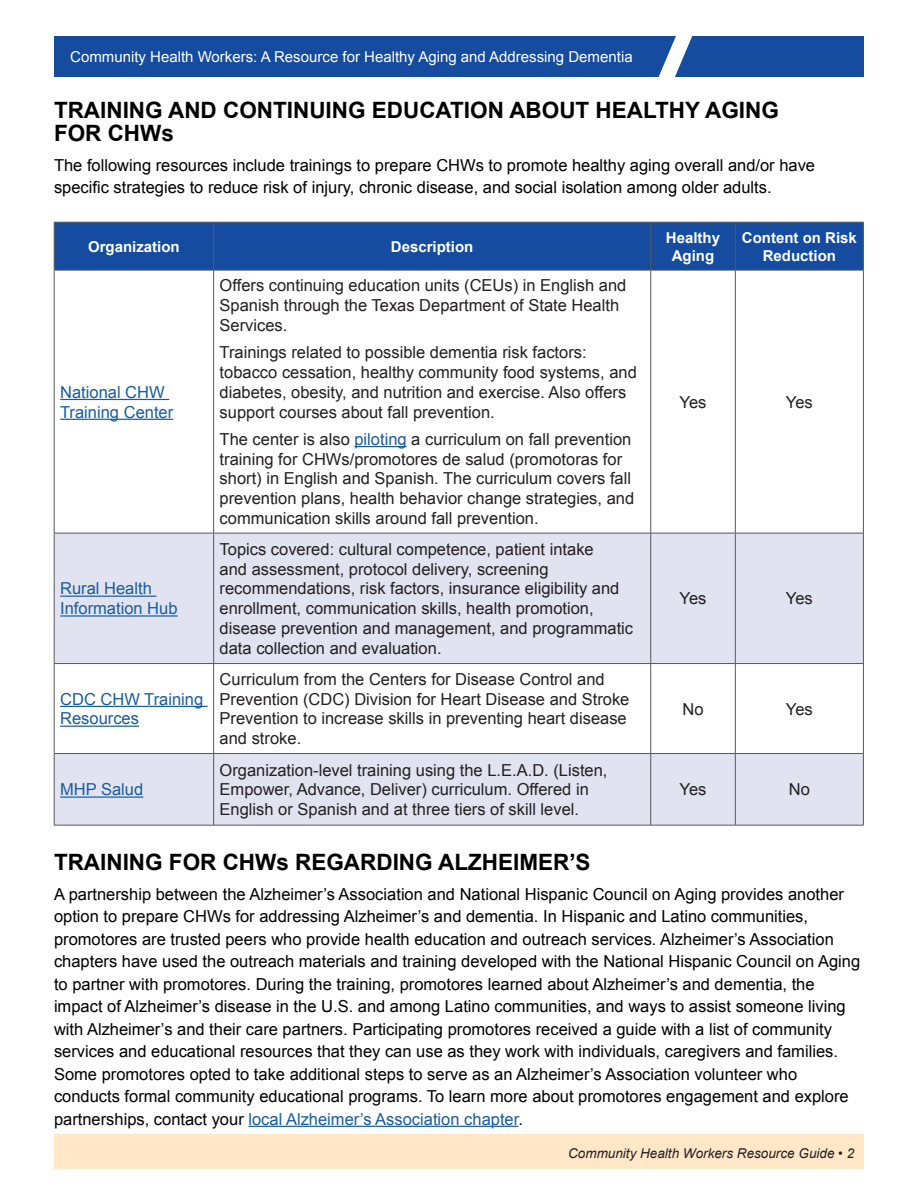
<style>
.page{position:relative;width:918px;height:1188px;background:#fff}
.page>*{position:absolute;margin:0;border:0;box-sizing:border-box;transform-origin:0 0}
.t1{font:700 22.5px/22.5px "Arial";color:#000}
.t2{font:16.5px/22.5px "Arial";color:#000}
.t3{font:16.5px/19.8px "Arial";color:#231f20}
.t4{font:16.5px/19.8px "Arial";color:#175d9e}
.t5{font:15px "Arial";color:#fff}
.t6{font:700 15px/18px "Arial";color:#fff;text-align:center}
.t7{font:italic 13.5px "Arial";color:#231f20}
.s1{color:#175d9e}
</style>
<div class="page">
<div style="left:54px;top:36px;width:810px;height:40px;background:#154ca0"></div>
<svg style="left:639px;top:36px;width:71px;height:41px"></svg>
<div style="left:55px;top:223px;width:808px;height:47px;background:#154ca0"></div>
<svg style="left:55px;top:534px;width:808px;height:291px;fill:#e1e3f1"></svg>
<hr style="left:54px;top:222px;width:160px;height:1px;background:#57585a">
<hr style="left:54px;top:222px;width:1px;height:48px;background:#57585a">
<hr style="left:214px;top:222px;width:437px;height:1px;background:#57585a">
<hr style="left:213px;top:222px;width:1px;height:48px;background:#57585a">
<hr style="left:651px;top:222px;width:84px;height:1px;background:#57585a">
<hr style="left:650px;top:222px;width:1px;height:48px;background:#57585a">
<hr style="left:735px;top:222px;width:129px;height:1px;background:#57585a">
<hr style="left:735px;top:222px;width:1px;height:48px;background:#57585a">
<hr style="left:863px;top:222px;width:1px;height:48px;background:#57585a">
<hr style="left:54px;top:270px;width:160px;height:1px;background:#57585a">
<hr style="left:54px;top:270px;width:1px;height:263px;background:#57585a">
<hr style="left:214px;top:270px;width:437px;height:1px;background:#57585a">
<hr style="left:213px;top:270px;width:1px;height:263px;background:#57585a">
<hr style="left:651px;top:270px;width:84px;height:1px;background:#57585a">
<hr style="left:650px;top:270px;width:1px;height:263px;background:#57585a">
<hr style="left:735px;top:270px;width:129px;height:1px;background:#57585a">
<hr style="left:735px;top:270px;width:1px;height:263px;background:#57585a">
<hr style="left:863px;top:270px;width:1px;height:263px;background:#57585a">
<hr style="left:54px;top:533px;width:160px;height:1px;background:#57585a">
<hr style="left:54px;top:533px;width:1px;height:130px;background:#57585a">
<hr style="left:214px;top:533px;width:437px;height:1px;background:#57585a">
<hr style="left:213px;top:533px;width:1px;height:130px;background:#57585a">
<hr style="left:651px;top:533px;width:84px;height:1px;background:#57585a">
<hr style="left:650px;top:533px;width:1px;height:130px;background:#57585a">
<hr style="left:735px;top:533px;width:129px;height:1px;background:#57585a">
<hr style="left:735px;top:533px;width:1px;height:130px;background:#57585a">
<hr style="left:863px;top:533px;width:1px;height:130px;background:#57585a">
<hr style="left:54px;top:663px;width:160px;height:1px;background:#57585a">
<hr style="left:54px;top:664px;width:1px;height:89px;background:#57585a">
<hr style="left:214px;top:663px;width:437px;height:1px;background:#57585a">
<hr style="left:213px;top:664px;width:1px;height:89px;background:#57585a">
<hr style="left:651px;top:663px;width:84px;height:1px;background:#57585a">
<hr style="left:650px;top:664px;width:1px;height:89px;background:#57585a">
<hr style="left:735px;top:663px;width:129px;height:1px;background:#57585a">
<hr style="left:735px;top:664px;width:1px;height:89px;background:#57585a">
<hr style="left:863px;top:664px;width:1px;height:89px;background:#57585a">
<hr style="left:54px;top:753px;width:160px;height:1px;background:#57585a">
<hr style="left:54px;top:754px;width:1px;height:71px;background:#57585a">
<hr style="left:214px;top:753px;width:437px;height:1px;background:#57585a">
<hr style="left:213px;top:754px;width:1px;height:71px;background:#57585a">
<hr style="left:651px;top:753px;width:84px;height:1px;background:#57585a">
<hr style="left:650px;top:754px;width:1px;height:71px;background:#57585a">
<hr style="left:735px;top:753px;width:129px;height:1px;background:#57585a">
<hr style="left:735px;top:754px;width:1px;height:71px;background:#57585a">
<hr style="left:863px;top:754px;width:1px;height:71px;background:#57585a">
<hr style="left:54px;top:825px;width:160px;height:1px;background:#57585a">
<hr style="left:214px;top:825px;width:437px;height:1px;background:#57585a">
<hr style="left:651px;top:825px;width:84px;height:1px;background:#57585a">
<hr style="left:735px;top:825px;width:129px;height:1px;background:#57585a">
<hr style="left:60px;top:399px;width:109px;height:1px;background:#175d9e">
<hr style="left:60px;top:419px;width:113px;height:1px;background:#175d9e">
<hr style="left:354px;top:446px;width:53px;height:1px;background:#175d9e">
<hr style="left:60px;top:596px;width:96px;height:1px;background:#175d9e">
<hr style="left:60px;top:615px;width:118px;height:2px;background:#175d9e">
<hr style="left:60px;top:706px;width:148px;height:1px;background:#175d9e">
<hr style="left:60px;top:726px;width:79px;height:1px;background:#175d9e">
<hr style="left:60px;top:796px;width:83px;height:2px;background:#175d9e">
<hr style="left:248px;top:1126px;width:270px;height:1px;background:#175d9e">
<div style="left:54px;top:1135px;width:810px;height:34px;background:#ffe7c7"></div>
<p class="t5" style="left:70px;top:47px;width:564px">Community Health Workers: A Resource for Healthy Aging and Addressing Dementia</p>
<p class="t1" style="left:54px;top:100px;width:726px">TRAINING AND CONTINUING EDUCATION ABOUT HEALTHY AGING<br>FOR CHWs</p>
<p class="t2" style="left:54px;top:154px;width:763px">The following resources include trainings to prepare CHWs to promote healthy aging overall and/or have specific strategies to reduce risk of injury, chronic disease, and social isolation among older adults.</p>
<p class="t6" style="left:88px;top:238px;width:93px">Organization</p>
<p class="t6" style="left:391px;top:238px;width:84px">Description</p>
<p class="t4" style="left:60px;top:382px;width:115px">National CHW<br>Training Center</p>
<p class="t4" style="left:60px;top:579px;width:119px">Rural Health<br>Information Hub</p>
<p class="t4" style="left:60px;top:689px;width:145px">CDC CHW Training<br>Resources</p>
<p class="t4" style="left:60px;top:780px;width:85px">MHP Salud</p>
<p class="t3" style="left:220px;top:276px;width:408px">Offers continuing education units (CEUs) in English and<br>Spanish through the Texas Department of State Health<br>Services.</p>
<p class="t3" style="left:220px;top:343px;width:419px">Trainings related to possible dementia risk factors: tobacco cessation, healthy community food systems, and diabetes, obesity, and nutrition and exercise. Also offers support courses about fall prevention.</p>
<p class="t3" style="left:220px;top:429px;width:416px">The center is also <span class="s1">piloting</span> a curriculum on fall prevention training for CHWs/promotores de salud (promotoras for short) in English and Spanish. The curriculum covers fall prevention plans, health behavior change strategies, and communication skills around fall prevention.</p>
<p class="t3" style="left:220px;top:539px;width:415px">Topics covered: cultural competence, patient intake<br>and assessment, protocol delivery, screening recommendations, risk factors, insurance eligibility and enrollment, communication skills, health promotion, disease prevention and management, and programmatic data collection and evaluation.</p>
<p class="t3" style="left:220px;top:669px;width:411px">Curriculum from the Centers for Disease Control and Prevention (CDC) Division for Heart Disease and Stroke Prevention to increase skills in preventing heart disease and stroke.</p>
<p class="t3" style="left:220px;top:760px;width:389px">Organization-level training using the L.E.A.D. (Listen,<br>Empower, Advance, Deliver) curriculum. Offered in<br>English or Spanish and at three tiers of skill level.</p>
<p class="t6" style="left:666px;top:229px;width:56px">Healthy</p>
<p class="t6" style="left:672px;top:247px;width:44px">Aging</p>
<p class="t6" style="left:742px;top:229px;width:117px">Content on Risk<br>Reduction</p>
<p class="t3" style="left:680px;top:392px;width:28px">Yes</p>
<p class="t3" style="left:786px;top:392px;width:28px">Yes</p>
<p class="t3" style="left:680px;top:589px;width:28px">Yes</p>
<p class="t3" style="left:786px;top:589px;width:28px">Yes</p>
<p class="t3" style="left:682px;top:699px;width:23px">No</p>
<p class="t3" style="left:786px;top:699px;width:28px">Yes</p>
<p class="t3" style="left:680px;top:780px;width:28px">Yes</p>
<p class="t3" style="left:789px;top:780px;width:23px">No</p>
<p class="t1" style="left:54px;top:851px;width:538px">TRAINING FOR CHWs REGARDING ALZHEIMER’S</p>
<p class="t2" style="left:54px;top:883px;width:808px">A partnership between the Alzheimer’s Association and National Hispanic Council on Aging provides another option to prepare CHWs for addressing Alzheimer’s and dementia. In Hispanic and Latino communities, promotores are trusted peers who provide health education and outreach services. Alzheimer’s Association chapters have used the outreach materials and training developed with the National Hispanic Council on Aging to partner with promotores. During the training, promotores learned about Alzheimer’s and dementia, the impact of Alzheimer’s disease in the U.S. and among Latino communities, and ways to assist someone living with Alzheimer’s and their care partners. Participating promotores received a guide with a list of community services and educational resources that they can use as they work with individuals, caregivers and families.<br>Some promotores opted to take additional steps to serve as an Alzheimer’s Association volunteer who conducts formal community educational programs. To learn more about promotores engagement and explore partnerships, contact your <span class="s1">local Alzheimer’s Association chapter</span>.</p>
<p class="t7" style="left:568px;top:1144px;width:288px">Community Health Workers Resource Guide • 2</p>
</div>
